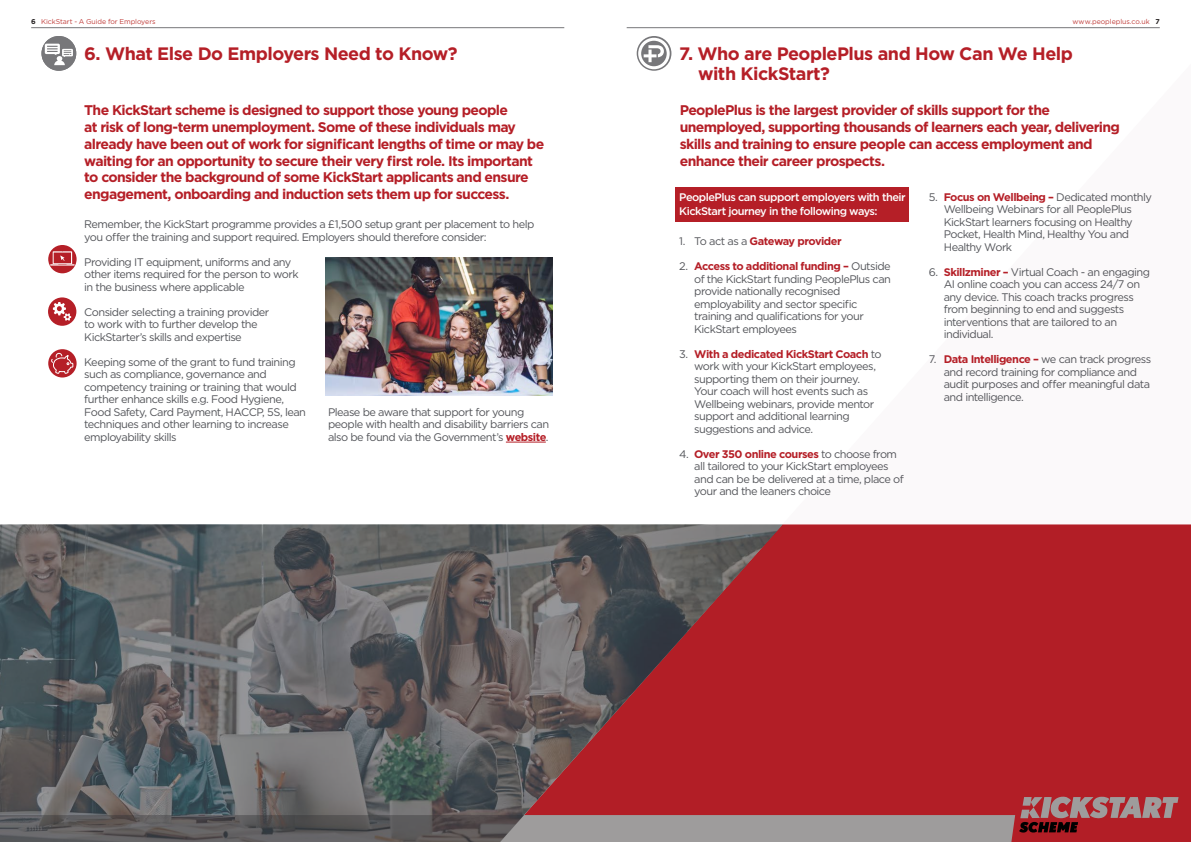
<style>
.page{position:relative;width:1191px;height:842px;background:#fff}
.page>*{position:absolute;margin:0;border:0;box-sizing:border-box;transform-origin:0 0}
.t1{font:700 18px "Gotham";letter-spacing:-.03em;color:#b51f27}
.t2{font:700 14px/16.8px "Gotham";letter-spacing:-.045em;color:#b51f27}
.t3{font:11px/12.5px "Gotham";letter-spacing:-.05em;color:#54555a}
.t4{font:500 11px/14px "Gotham";letter-spacing:-.045em;color:#fff}
.t5{font:700 11px "Gotham";letter-spacing:-.05em;color:#b51f27}
.t6{font:7px "Gotham";letter-spacing:-.01em;color:#c03d3a}
.s1{font-weight:700;color:#231f20}
.s2{font-weight:700;color:#b51f27}
.s3{font-weight:400;color:#54555a}
</style>
<div class="page">
<div style="left:783px;top:524px;width:408px;height:318px;background:#b21e26"></div>
<hr style="left:31px;top:28px;width:533px;height:1px;background:#77777a">
<hr style="left:626px;top:28px;width:533px;height:1px;background:#77777a">
<svg style="left:783px;top:796px;width:395px;height:46px;background:#a4575b"></svg>
<div style="left:675px;top:187px;width:234px;height:35px;background:#b51f27"></div>
<svg style="left:41px;top:36px;width:35px;height:35px"></svg>
<hr style="left:506px;top:442px;width:40px;height:1px;background:#b51f27">
<img style="left:326px;top:257px;width:227px;height:139px">
<div style="left:48px;top:245px;width:29px;height:28px;background:#b51f27;border-radius:50%"></div>
<svg style="left:50px;top:251px;width:25px;height:15px"></svg>
<div style="left:48px;top:297px;width:28px;height:29px;background:#b51f27;border-radius:50%"></div>
<svg style="left:53px;top:302px;width:18px;height:19px"></svg>
<svg style="left:48px;top:349px;width:29px;height:28px"></svg>
<svg style="left:45px;top:44px;width:28px;height:21px"></svg>
<svg style="left:636px;top:36px;width:35px;height:35px"></svg>
<svg style="left:638px;top:38px;width:31px;height:31px"></svg>
<svg style="left:0;top:524px;width:782px;height:318px;background:#6d585b"></svg>
<svg style="left:51px;top:352px;width:23px;height:23px"></svg>
<p class="t6" style="left:31px;top:17px;width:126px"><span class="s1">6</span> KickStart - A Guide for Employers</p>
<p class="t6" style="left:1072px;top:17px;width:89px">www.peopleplus.co.uk <span class="s1">7</span></p>
<p class="t1" style="left:84px;top:42px;width:375px">6. What Else Do Employers Need to Know?</p>
<p class="t1" style="left:679px;top:42px;width:395px">7. Who are PeoplePlus and How Can We Help</p>
<p class="t1" style="left:698px;top:62px;width:133px">with KickStart?</p>
<p class="t2" style="left:84px;top:102px;width:461px">The KickStart scheme is designed to support those young people<br>at risk of long-term unemployment. Some of these individuals may already have been out of work for significant lengths of time or may be waiting for an opportunity to secure their very first role. Its important to consider the background of some KickStart applicants and ensure engagement, onboarding and induction sets them up for success.</p>
<p class="t3" style="left:84px;top:218px;width:451px">Remember, the KickStart programme provides a £1,500 setup grant per placement to help you offer the training and support required. Employers should therefore consider:</p>
<p class="t3" style="left:84px;top:256px;width:216px">Providing IT equipment, uniforms and any other items required for the person to work in the business where applicable</p>
<p class="t3" style="left:84px;top:306px;width:187px">Consider selecting a training provider to work with to further develop the<br>KickStarter’s skills and expertise</p>
<p class="t3" style="left:84px;top:356px;width:223px">Keeping some of the grant to fund training such as compliance, governance and competency training or training that would further enhance skills e.g. Food Hygiene, Food Safety, Card Payment, HACCP, 5S, lean techniques and other learning to increase employability skills</p>
<p class="t3" style="left:328px;top:406px;width:223px">Please be aware that support for young people with health and disability barriers can also be found via the Government’s <span class="s2">website</span>.</p>
<p class="t2" style="left:680px;top:102px;width:441px">PeoplePlus is the largest provider of skills support for the unemployed, supporting thousands of learners each year, delivering skills and training to ensure people can access employment and enhance their career prospects.</p>
<p class="t4" style="left:679px;top:190px;width:228px">PeoplePlus can support employers with their<br>KickStart journey in the following ways:</p>
<p class="t5" style="left:679px;top:234px;width:164px"><span class="s3">1. To act as a</span> Gateway provider</p>
<p class="t3" style="left:694px;top:260px;width:198px;text-indent:-15px">2. <span class="s2">Access to additional funding –</span> Outside of the KickStart funding PeoplePlus can provide nationally recognised employability and sector specific training and qualifications for your KickStart employees</p>
<p class="t3" style="left:694px;top:347px;width:189px;text-indent:-15px">3. <span class="s2">With a dedicated KickStart Coach</span> to work with your KickStart employees, supporting them on their journey.<br>Your coach will host events such as Wellbeing webinars, provide mentor support and additional learning suggestions and advice.</p>
<p class="t3" style="left:694px;top:447px;width:211px;text-indent:-15px">4. <span class="s2">Over 350 online courses</span> to choose from all tailored to your KickStart employees and can be be delivered at a time, place of your and the leaners choice</p>
<p class="t3" style="left:943px;top:190px;width:210px;text-indent:-15px">5. <span class="s2">Focus on Wellbeing –</span> Dedicated monthly Wellbeing Webinars for all PeoplePlus KickStart learners focusing on Healthy Pocket, Health Mind, Healthy You and Healthy Work</p>
<p class="t3" style="left:928px;top:265px;width:223px;text-align:center">6. <span class="s2">Skillzminer –</span> Virtual Coach - an engaging<br>AI online coach you can access 24/7 on<br>any device. This coach tracks progress</p>
<p class="t3" style="left:943px;top:303px;width:182px">from beginning to end and suggests interventions that are tailored to an individual.</p>
<p class="t3" style="left:943px;top:353px;width:209px;text-indent:-15px">7. <span class="s2">Data Intelligence –</span> we can track progress and record training for compliance and audit purposes and offer meaningful data and intelligence.</p>
</div>
